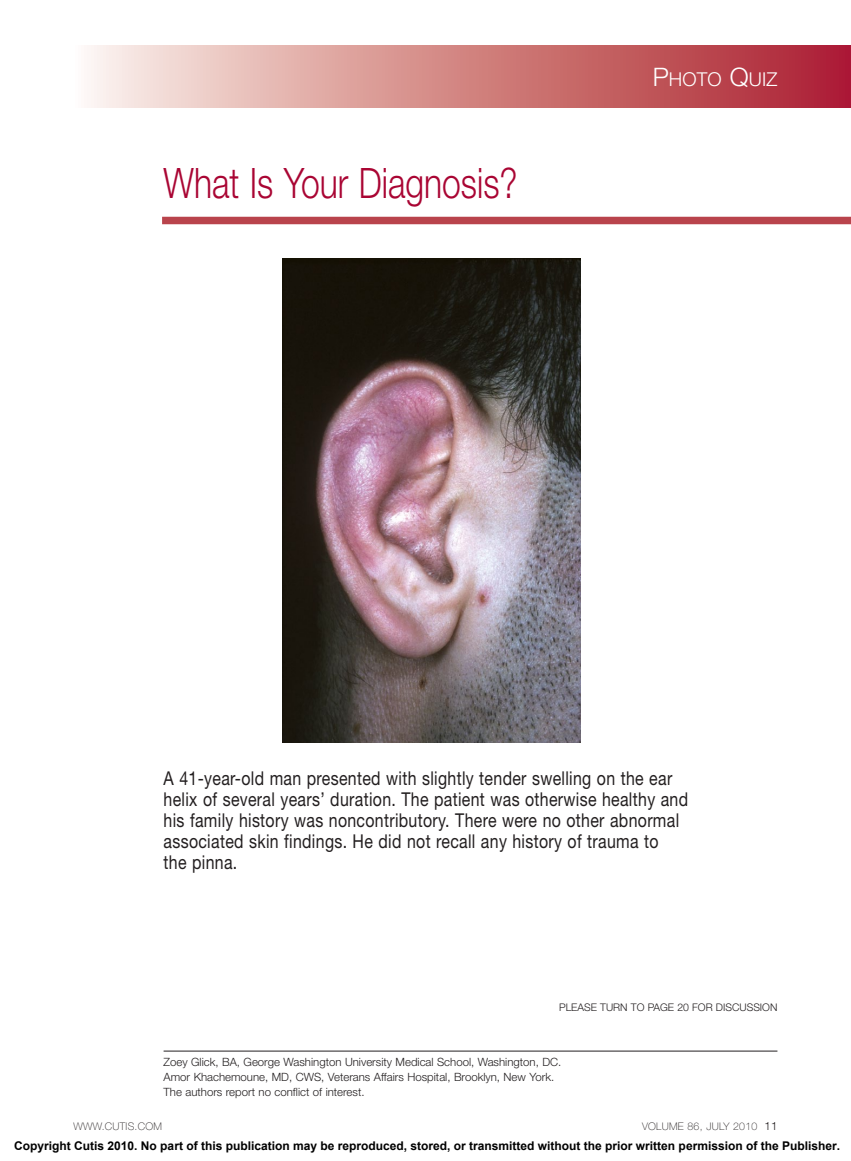
<style>
.page{position:relative;width:851px;height:1161px;background:#fff}
.page>*{position:absolute;margin:0;border:0;box-sizing:border-box;transform-origin:0 0}
.depthd{font:300 42px "Helvetica Neue LT Std";color:#a90533;scale:.8 1}
.Dept_run_head_R{font:300 19.2px "Helvetica Neue LT Std";letter-spacing:.005em;color:#fff}
.t1{font:19.05px/21px "Helvetica Neue LT Std";letter-spacing:.02em;color:#231f20;scale:.83 1}
.t2{font:700 12px "Arial";color:#000}
.bio{font:300 11.4px "Helvetica Neue LT Std";color:#231f20}
.t3{font:300 10.5px "Helvetica Neue LT Std";color:#231f20}
.rftr{font:100 10.5px "Helvetica Neue LT Std";letter-spacing:.025em;color:#231f20}
.lftr{font:100 10.5px "Helvetica Neue LT Std";letter-spacing:.025em;color:#231f20}
.s1{font-size:25.5px}
.s2{font-weight:300;font-size:11.4px}
</style>
<div class="page">
<svg style="left:91px;top:45px;width:759px;height:63px;background:#d28686"></svg>
<hr style="left:164px;top:1051px;width:613px;height:1px;background:#231f20">
<div style="left:162px;top:217px;width:688px;height:7px;background:#b9444c"></div>
<img style="left:282px;top:258px;width:298px;height:484px">
<p class="depthd" style="left:164px;top:157px;width:444px">What Is Your Diagnosis?</p>
<p class="Dept_run_head_R" style="left:652px;top:67px;width:126px"><span class="s1">P</span>HOTO <span class="s1">Q</span>UIZ</p>
<h1 class="t1" style="left:164px;top:767px;width:633px">A 41-year-old man presented with slightly tender swelling on the ear helix of several years’ duration. The patient was otherwise healthy and his family history was noncontributory. There were no other abnormal associated skin findings. He did not recall any history of trauma to<br>the pinna.</h1>
<p class="t3" style="left:559px;top:1001px;width:220px">PLEASE TURN TO PAGE 20 FOR DISCUSSION</p>
<p class="bio" style="left:164px;top:1055px;width:399px">Zoey Glick, BA, George Washington University Medical School, Washington, DC.</p>
<p class="bio" style="left:164px;top:1070px;width:392px">Amor Khachemoune, MD, CWS, Veterans Affairs Hospital, Brooklyn, New York.</p>
<p class="bio" style="left:164px;top:1085px;width:202px">The authors report no conflict of interest.</p>
<p class="lftr" style="left:74px;top:1120px;width:90px">WWW.CUTIS.COM</p>
<p class="rftr" style="left:642px;top:1121px;width:137px">VOLUME 86, JULY 2010 <span class="s2">11</span></p>
<p class="t2" style="left:14px;top:1139px;width:827px">Copyright Cutis 2010. No part of this publication may be reproduced, stored, or transmitted without the prior written permission of the Publisher.</p>
</div>
